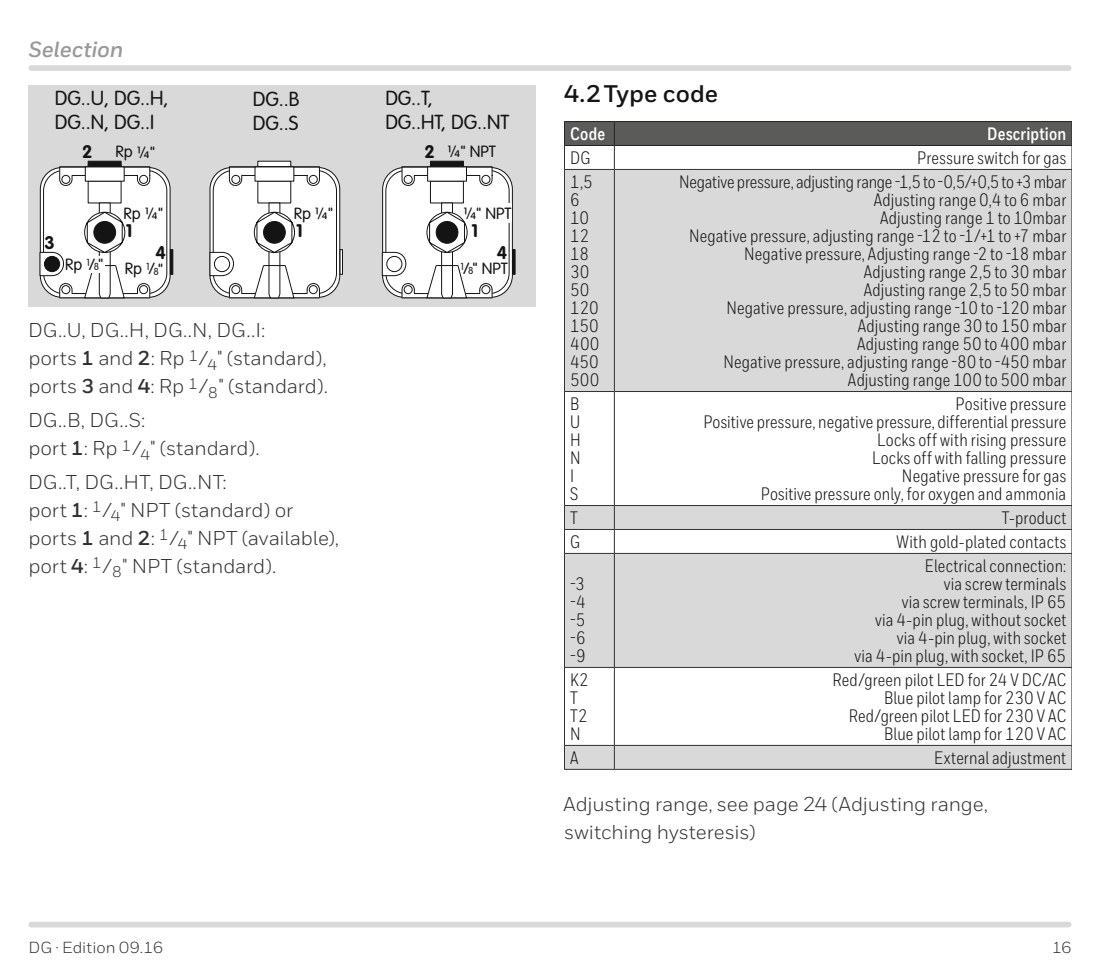
<style>
.page{position:relative;width:1100px;height:970px;background:#fff}
.page>*{position:absolute;margin:0;border:0;box-sizing:border-box;transform-origin:0 0}
.t1{font:700 24px "Honeywell Sans";color:#141414}
.t2{font:italic 700 22px "Honeywell Sans";letter-spacing:-.005em;color:#989999}
.t3{font:20px/28px "Honeywell Sans";letter-spacing:-.005em;color:#313130}
.t4{font:300 20px/24px "VAG Rounded Std";color:#141414}
.t5{font:18px/18px "Honeywell Cond";letter-spacing:.01em;color:#141414;text-align:right}
.t6{font:700 18px "Honeywell Cond";letter-spacing:.01em;color:#fff}
.t7{font:700 18px "VAG Rounded Std";color:#141414}
.t8{font:300 16px "VAG Rounded Std";color:#141414}
.t9{font:16px "Honeywell Sans";letter-spacing:.005em;color:#313130}
.s1{font-size:10px}
.s2{font-weight:700}
</style>
<div class="page">
<div style="left:31px;top:921px;width:1038px;height:6px;background:#d9d9da"></div>
<div style="left:31px;top:65px;width:1038px;height:6px;background:#d9d9da"></div>
<div style="left:28px;top:85px;width:508px;height:221px;background:#d9d9da"></div>
<div style="left:40px;top:167px;width:130px;height:130px;background:#fff;border-radius:22px"></div>
<div style="left:88px;top:161px;width:34px;height:6px;background:#141414;border:1px solid #141414"></div>
<svg style="left:39px;top:166px;width:112px;height:132px"></svg>
<hr style="left:170px;top:249px;width:3px;height:26px;background:#141414">
<div style="left:210px;top:167px;width:130px;height:130px;background:#fff;border-radius:22px"></div>
<svg style="left:257px;top:161px;width:34px;height:5px"></svg>
<svg style="left:209px;top:166px;width:111px;height:132px"></svg>
<svg style="left:339px;top:249px;width:4px;height:26px"></svg>
<div style="left:383px;top:167px;width:129px;height:130px;background:#fff;border-radius:22px"></div>
<div style="left:430px;top:161px;width:34px;height:6px;background:#141414;border:1px solid #141414"></div>
<svg style="left:381px;top:166px;width:112px;height:132px"></svg>
<div style="left:512px;top:249px;width:4px;height:26px;border:1px solid #141414"></div>
<div style="left:492px;top:203px;width:20px;height:20px;background:#fff"></div>
<div style="left:82px;top:256px;width:23px;height:16px;background:#fff"></div>
<svg style="left:565px;top:169px;width:507px;height:600px;fill:#d9d9da"></svg>
<svg style="left:564px;top:121px;width:508px;height:48px"></svg>
<hr style="left:564px;top:170px;width:1px;height:221px;background:#313130">
<hr style="left:614px;top:169px;width:457px;height:1px;background:#313130">
<hr style="left:614px;top:170px;width:1px;height:221px;background:#313130">
<hr style="left:1071px;top:170px;width:1px;height:221px;background:#313130">
<hr style="left:564px;top:391px;width:50px;height:1px;background:#313130">
<hr style="left:564px;top:392px;width:1px;height:113px;background:#313130">
<hr style="left:614px;top:391px;width:457px;height:1px;background:#313130">
<hr style="left:614px;top:392px;width:1px;height:113px;background:#313130">
<hr style="left:1071px;top:392px;width:1px;height:113px;background:#313130">
<hr style="left:564px;top:505px;width:50px;height:1px;background:#313130">
<hr style="left:614px;top:505px;width:457px;height:1px;background:#313130">
<hr style="left:564px;top:529px;width:50px;height:1px;background:#313130">
<svg style="left:564px;top:506px;width:1px;height:47px"></svg>
<hr style="left:614px;top:529px;width:457px;height:1px;background:#313130">
<svg style="left:614px;top:506px;width:1px;height:47px"></svg>
<svg style="left:1071px;top:506px;width:1px;height:47px"></svg>
<hr style="left:564px;top:553px;width:50px;height:1px;background:#313130">
<hr style="left:564px;top:553px;width:1px;height:114px;background:#313130">
<hr style="left:614px;top:553px;width:457px;height:1px;background:#313130">
<hr style="left:614px;top:553px;width:1px;height:114px;background:#313130">
<hr style="left:1071px;top:553px;width:1px;height:114px;background:#313130">
<hr style="left:564px;top:667px;width:50px;height:1px;background:#313130">
<hr style="left:564px;top:667px;width:1px;height:78px;background:#313130">
<hr style="left:614px;top:667px;width:457px;height:1px;background:#313130">
<hr style="left:614px;top:667px;width:1px;height:78px;background:#313130">
<hr style="left:1071px;top:667px;width:1px;height:78px;background:#313130">
<hr style="left:564px;top:745px;width:50px;height:1px;background:#313130">
<svg style="left:564px;top:745px;width:1px;height:24px"></svg>
<hr style="left:614px;top:745px;width:457px;height:1px;background:#313130">
<svg style="left:614px;top:745px;width:1px;height:24px"></svg>
<svg style="left:1071px;top:745px;width:1px;height:24px"></svg>
<hr style="left:564px;top:769px;width:50px;height:1px;background:#313130">
<hr style="left:614px;top:769px;width:457px;height:1px;background:#313130">
<hr style="left:564px;top:169px;width:50px;height:1px;background:#313130">
<p class="t2" style="left:28px;top:36px;width:97px">Selection</p>
<p class="t4" style="left:55px;top:87px;width:115px">DG..U, DG..H,<br>DG..N, DG..I</p>
<p class="t4" style="left:385px;top:87px;width:126px">DG..T,<br>DG..HT, DG..NT</p>
<p class="t7" style="left:82px;top:141px;width:12px">2</p>
<p class="t4" style="left:253px;top:87px;width:48px">DG..B<br>DG..S</p>
<p class="t7" style="left:424px;top:141px;width:12px">2</p>
<p class="t8" style="left:447px;top:143px;width:50px">¼" NPT</p>
<p class="t8" style="left:116px;top:142px;width:41px;rotate:1deg">Rp ¼"</p>
<p class="t7" style="left:44px;top:232px;width:12px">3</p>
<p class="t8" style="left:65px;top:255px;width:40px">Rp <sup>1</sup>/<span class="s1">8</span>"</p>
<p class="t8" style="left:124px;top:204px;width:41px;rotate:1deg">Rp ¼"</p>
<p class="t7" style="left:126px;top:220px;width:8px">1</p>
<p class="t7" style="left:155px;top:242px;width:12px">4</p>
<p class="t8" style="left:125px;top:259px;width:40px;rotate:1deg">Rp <sup>1</sup>/<span class="s1">8</span>"</p>
<p class="t8" style="left:294px;top:204px;width:41px;rotate:1deg">Rp ¼"</p>
<p class="t8" style="left:463px;top:204px;width:50px">¼" NPT</p>
<p class="t7" style="left:296px;top:220px;width:8px">1</p>
<p class="t7" style="left:472px;top:220px;width:8px">1</p>
<p class="t7" style="left:497px;top:242px;width:12px">4</p>
<p class="t8" style="left:461px;top:259px;width:49px"><sup>1</sup>/<span class="s1">8</span>" NPT</p>
<p class="t3" style="left:28px;top:316px;width:301px">DG..U, DG..H, DG..N, DG..I:<br>ports <span class="s2">1</span> and <span class="s2">2</span>: Rp <sup>1</sup>/<sub>4</sub>" (standard), ports <span class="s2">3</span> and <span class="s2">4</span>: Rp <sup>1</sup>/<sub>8</sub>" (standard).</p>
<p class="t3" style="left:28px;top:406px;width:233px">DG..B, DG..S:<br>port <span class="s2">1</span>: Rp <sup>1</sup>/<sub>4</sub>" (standard).</p>
<p class="t3" style="left:28px;top:468px;width:313px">DG..T, DG..HT, DG..NT:<br>port <span class="s2">1</span>: <sup>1</sup>/<sub>4</sub>" NPT (standard) or ports <span class="s2">1</span> and <span class="s2">2</span>: <sup>1</sup>/<sub>4</sub>" NPT (available), port <span class="s2">4</span>: <sup>1</sup>/<sub>8</sub>" NPT (standard).</p>
<h1 class="t1" style="left:564px;top:79px;width:155px">4.2 Type code</h1>
<p class="t6" style="left:570px;top:123px;width:37px">Code</p>
<p class="t6" style="left:987px;top:123px;width:81px">Description</p>
<p class="t5" style="left:570px;top:149px;width:22px">DG</p>
<p class="t5" style="left:917px;top:149px;width:151px">Pressure switch for gas</p>
<p class="t5" style="left:570px;top:172px;width:31px;text-align:left">1,5<br>6<br>10<br>12<br>18<br>30<br>50<br>120<br>150<br>400<br>450<br>500</p>
<p class="t5" style="left:679px;top:172px;width:389px">Negative pressure, adjusting range -1,5 to -0,5/+0,5 to +3 mbar Adjusting range 0,4 to 6 mbar<br>Adjusting range 1 to 10mbar<br>Negative pressure, adjusting range -12 to -1/+1 to +7 mbar Negative pressure, Adjusting range -2 to -18 mbar Adjusting range 2,5 to 30 mbar<br>Adjusting range 2,5 to 50 mbar<br>Negative pressure, adjusting range -10 to -120 mbar Adjusting range 30 to 150 mbar<br>Adjusting range 50 to 400 mbar<br>Negative pressure, adjusting range -80 to -450 mbar Adjusting range 100 to 500 mbar</p>
<p class="t5" style="left:570px;top:394px;width:12px;text-align:left">B<br>U<br>H<br>N<br>I<br>S</p>
<p class="t5" style="left:703px;top:394px;width:364px">Positive pressure<br>Positive pressure, negative pressure, differential pressure Locks off with rising pressure<br>Locks off with falling pressure<br>Negative pressure for gas<br>Positive pressure only, for oxygen and ammonia</p>
<p class="t5" style="left:570px;top:508px;width:9px">T</p>
<p class="t5" style="left:1002px;top:508px;width:66px">T-product</p>
<p class="t5" style="left:570px;top:532px;width:11px">G</p>
<p class="t5" style="left:897px;top:532px;width:171px">With gold-plated contacts</p>
<p class="t5" style="left:570px;top:574px;width:17px;text-align:justify">-3 -4 -5 -6 -9</p>
<p class="t5" style="left:854px;top:556px;width:213px">Electrical connection:<br>via screw terminals<br>via screw terminals, IP 65<br>via 4-pin plug, without socket via 4-pin plug, with socket<br>via 4-pin plug, with socket, IP 65</p>
<p class="t5" style="left:570px;top:670px;width:20px;text-align:left">K2<br>T<br>T2<br>N</p>
<p class="t5" style="left:833px;top:670px;width:235px">Red/green pilot LED for 24 V DC/AC<br>Blue pilot lamp for 230 V AC<br>Red/green pilot LED for 230 V AC<br>Blue pilot lamp for 120 V AC</p>
<p class="t5" style="left:570px;top:748px;width:10px">A</p>
<p class="t5" style="left:934px;top:748px;width:134px">External adjustment</p>
<p class="t3" style="left:563px;top:789px;width:426px">Adjusting range, see page 24 (Adjusting range, switching hysteresis)</p>
<p class="t9" style="left:28px;top:937px;width:136px">DG · Edition 09.16</p>
<p class="t9" style="left:1052px;top:937px;width:21px">16</p>
</div>
